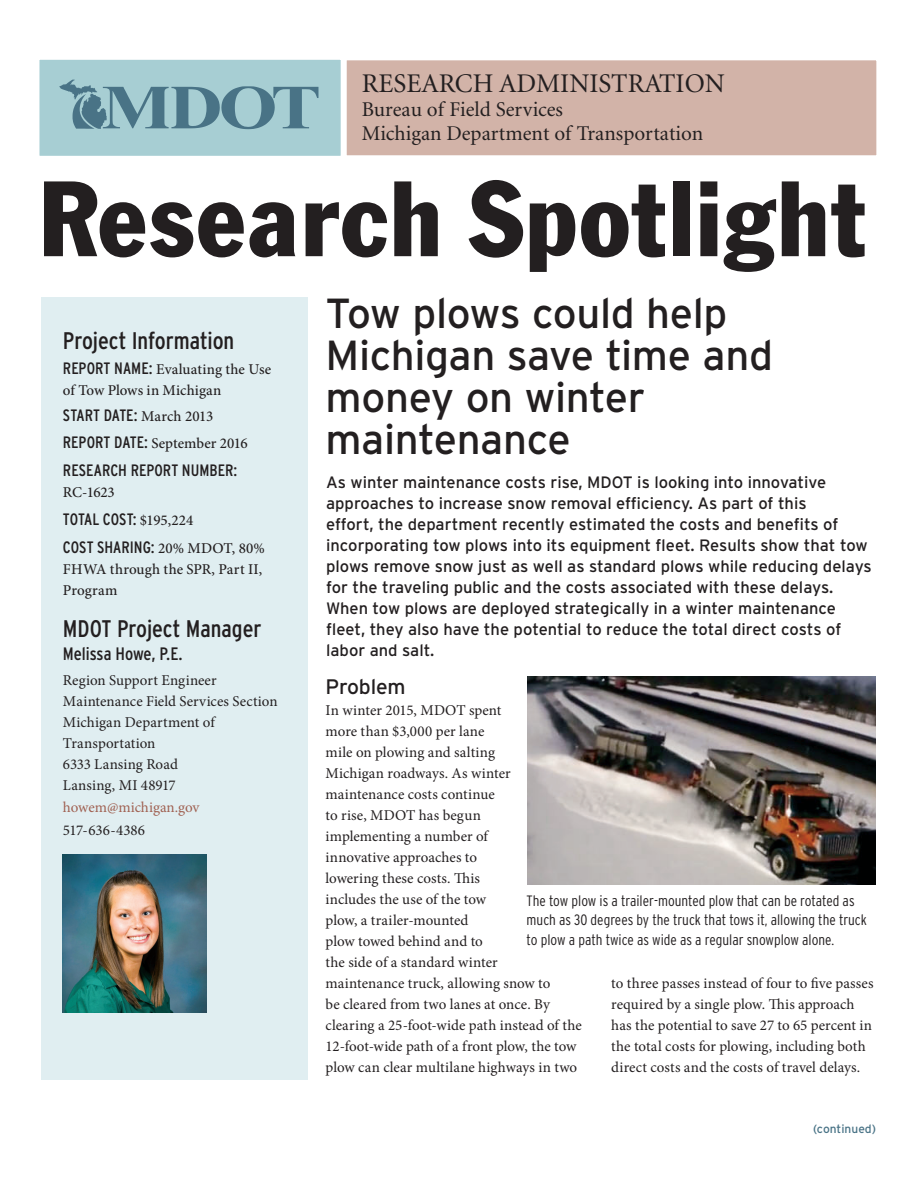
<style>
.page{position:relative;width:918px;height:1188px;background:#fff}
.page>*{position:absolute;margin:0;border:0;box-sizing:border-box;transform-origin:0 0}
.t1{font:condensed 105px "Franklin Gothic";letter-spacing:.025em;color:#231f20}
.t2{font:42px/42px "Interstate";letter-spacing:-.01em;color:#231f20}
.t3{font:27px "Minion";color:#231f20}
.Project_Info_Header{font:condensed 24px "Interstate";letter-spacing:-.005em;color:#231f20}
.t4{font:21px "Minion";color:#231f20}
.Subheads{font:21px "Interstate";letter-spacing:-.01em;color:#231f20}
.Sidebar_subhead{font:condensed 18px "Interstate";letter-spacing:-.005em;color:#231f20}
.Introductory_Text{font:16.5px/21px "Interstate";color:#231f20}
.Body_Copy{font:condensed 16.5px "Interstate";color:#231f20}
.Body_Copy_No_Indent{font:15px/21px "Minion Pro";letter-spacing:.005em;color:#231f20}
.t5{font:300 condensed 15px/19.5px "Interstate";color:#231f20}
.Body_Copy-2{font:15px/21px "Minion Pro";letter-spacing:.005em;color:#231f20}
.Body_Copy-3{font:500 15px/21px "Minion Pro";color:#231f20}
.Body_Copy-4{font:15px "Minion Pro";letter-spacing:-.005em;color:#a06152}
.t6{font:12px "Interstate";color:#497386}
.s1{font-family:"Interstate";font-weight:400;font-stretch:condensed;font-size:16.5px}
.s2{font-family:"Minion Pro";font-weight:500;font-stretch:normal;font-size:15px}
</style>
<div class="page">
<div style="left:41px;top:297px;width:267px;height:783px;background:#e0eef1"></div>
<div style="left:340px;top:54px;width:542px;height:107px;background:#d2b3a8;border:6px solid #fff"></div>
<div style="left:33px;top:54px;width:314px;height:108px;background:#a7ced3;border:6px solid #fff"></div>
<svg style="left:59px;top:80px;width:259px;height:49px"></svg>
<img style="left:527px;top:677px;width:348px;height:208px">
<img style="left:63px;top:855px;width:143px;height:157px">
<p class="t3" style="left:362px;top:71px;width:365px">RESEARCH ADMINISTRATION</p>
<p class="t4" style="left:362px;top:99px;width:203px">Bureau of Field Services</p>
<p class="t4" style="left:362px;top:123px;width:343px">Michigan Department of Transportation</p>
<p class="t1" style="left:39px;top:155px;width:828px">Research Spotlight</p>
<p class="t2" style="left:326px;top:292px;width:449px">Tow plows could help<br>Michigan save time and money on winter maintenance</p>
<p class="Project_Info_Header" style="left:63px;top:327px;width:173px">Project Information</p>
<p class="Body_Copy-3" style="left:63px;top:359px;width:210px"><span class="s1">REPORT NAME:</span> Evaluating the Use of Tow Plows in Michigan</p>
<p class="Body_Copy" style="left:63px;top:406px;width:152px">START DATE: <span class="s2">March 2013</span></p>
<p class="Body_Copy-3" style="left:63px;top:433px;width:186px"><span class="s1">REPORT DATE:</span> September 2016</p>
<p class="Body_Copy" style="left:63px;top:461px;width:176px">RESEARCH REPORT NUMBER:</p>
<p class="Body_Copy-3" style="left:63px;top:482px;width:53px">RC-1623</p>
<p class="Body_Copy" style="left:63px;top:510px;width:132px">TOTAL COST: <span class="s2">$195,224</span></p>
<p class="Body_Copy" style="left:63px;top:538px;width:203px">COST SHARING: <span class="s2">20% MDOT, 80%</span></p>
<p class="Body_Copy-3" style="left:63px;top:558px;width:201px">FHWA through the SPR, Part II,<br>Program</p>
<p class="Project_Info_Header" style="left:63px;top:615px;width:200px">MDOT Project Manager</p>
<p class="Sidebar_subhead" style="left:63px;top:643px;width:121px">Melissa Howe, P.E.</p>
<p class="Body_Copy-2" style="left:63px;top:670px;width:216px">Region Support Engineer<br>Maintenance Field Services Section<br>Michigan Department of<br>Transportation<br>6333 Lansing Road<br>Lansing, MI 48917</p>
<p class="Body_Copy-4" style="left:63px;top:797px;width:138px">howem@michigan.gov</p>
<p class="Body_Copy-2" style="left:63px;top:819px;width:84px">517-636-4386</p>
<p class="Introductory_Text" style="left:326px;top:472px;width:547px">As winter maintenance costs rise, MDOT is looking into innovative approaches to increase snow removal efficiency. As part of this<br>effort, the department recently estimated the costs and benefits of incorporating tow plows into its equipment fleet. Results show that tow plows remove snow just as well as standard plows while reducing delays for the traveling public and the costs associated with these delays.<br>When tow plows are deployed strategically in a winter maintenance fleet, they also have the potential to reduce the total direct costs of labor and salt.</p>
<p class="Subheads" style="left:326px;top:675px;width:81px">Problem</p>
<p class="Body_Copy_No_Indent" style="left:326px;top:700px;width:258px">In winter 2015, MDOT spent<br>more than $3,000 per lane<br>mile on plowing and salting<br>Michigan roadways. As winter maintenance costs continue<br>to rise, MDOT has begun<br>implementing a number of<br>innovative approaches to<br>lowering these costs. This<br>includes the use of the tow<br>plow, a trailer-mounted<br>plow towed behind and to<br>the side of a standard winter<br>maintenance truck, allowing snow to<br>be cleared from two lanes at once. By clearing a 25-foot-wide path instead of the<br>12-foot-wide path of a front plow, the tow plow can clear multilane highways in two</p>
<p class="t5" style="left:527px;top:890px;width:342px">The tow plow is a trailer-mounted plow that can be rotated as much as 30 degrees by the truck that tows it, allowing the truck to plow a path twice as wide as a regular snowplow alone.</p>
<p class="Body_Copy_No_Indent" style="left:611px;top:972px;width:264px">to three passes instead of four to five passes required by a single plow. This approach has the potential to save 27 to 65 percent in the total costs for plowing, including both direct costs and the costs of travel delays.</p>
<p class="t6" style="left:813px;top:1122px;width:64px">(continued)</p>
</div>
